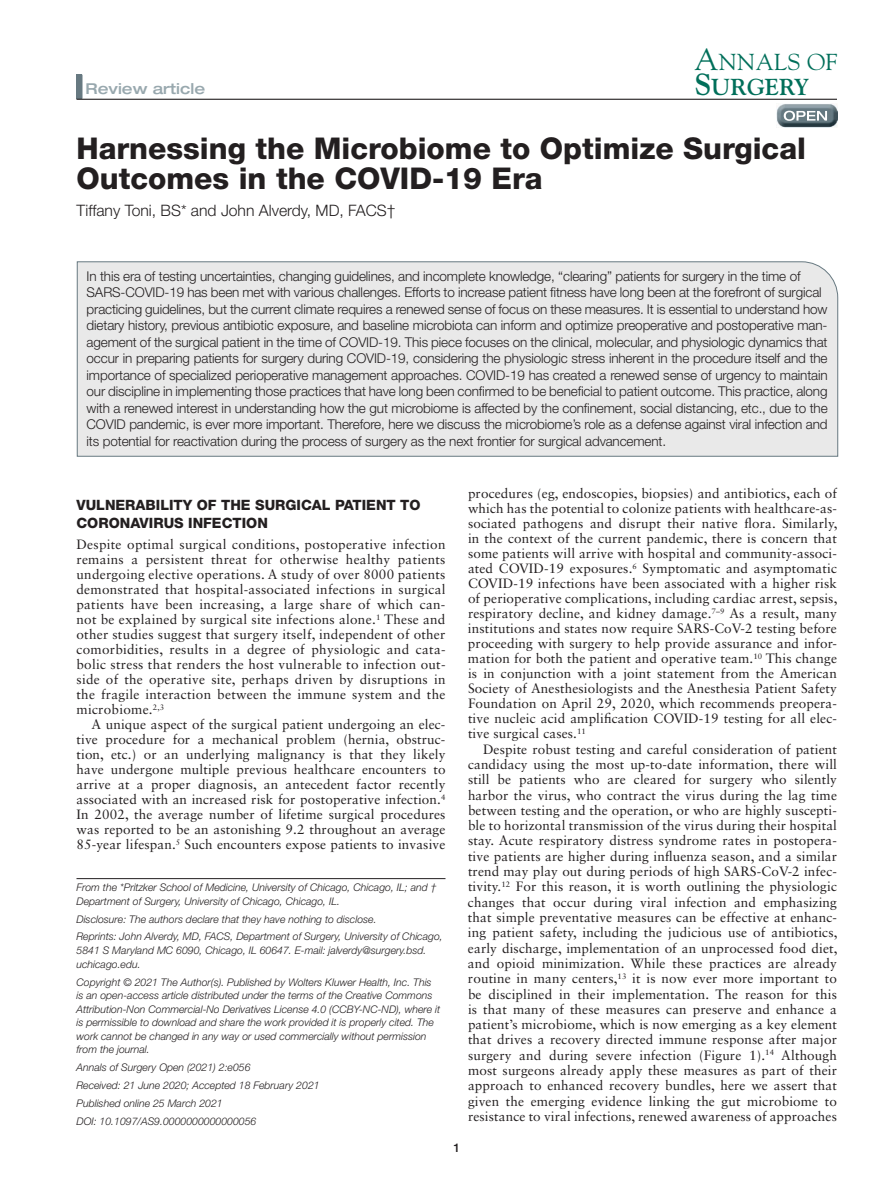
<style>
.page{position:relative;width:891px;height:1188px;background:#fff}
.page>*{position:absolute;margin:0;border:0;box-sizing:border-box;transform-origin:0 0}
.t1{font:800 30px/30px "Helvetica Neue LT Std";color:#231f20}
.t2{font:22.95px/25.2px "Goudy";letter-spacing:.01em;color:#016f5a}
.t3{font:300 15.75px "Helvetica Neue LT Std";color:#231f20}
.t4{font:500 expanded 15px "Helvetica Neue LT Std";color:#98a8ae}
.t5{font:800 14.25px/18px "Helvetica Neue LT Std";color:#231f20}
.t6{font:13.5px/15px "Sabon LT Std";letter-spacing:.01em;color:#231f20;text-align:justify}
.t7{font:300 13.5px/16.5px "Helvetica Neue LT Std";letter-spacing:-.01em;color:#231f20}
.t8{font:500 12px "Helvetica Neue LT Std";color:#231f20}
.t9{font:italic 300 10.5px/13.5px "Helvetica Neue LT Std";color:#231f20}
.s1{font-size:30.45px}
.s2{font-weight:700;font-size:30.45px}
.s3{font-weight:700}
</style>
<div class="page">
<div style="left:76px;top:74px;width:6px;height:25px;background:#677981"></div>
<hr style="left:76px;top:99px;width:761px;height:1px;background:#231f20">
<img style="left:776px;top:104px;width:61px;height:24px">
<svg style="left:784px;top:111px;width:43px;height:10px"></svg>
<hr style="left:76px;top:878px;width:370px;height:1px;background:#231f20">
<div style="left:76px;top:261px;width:762px;height:196px;background:#e9e9e9"></div>
<p class="t4" style="left:86px;top:80px;width:121px">Review article</p>
<h2 class="t2" style="left:694px;top:49px;width:144px"><span class="s1">A</span>NNALS OF<br><span class="s2">S</span><span class="s3">URGERY</span></h2>
<h1 class="t1" style="left:76px;top:134px;width:731px">Harnessing the Microbiome to Optimize Surgical<br>Outcomes in the COVID-19 Era</h1>
<p class="t3" style="left:76px;top:201px;width:321px">Tiffany Toni, BS* and John Alverdy, MD, FACS†</p>
<p class="t7" style="left:87px;top:267px;width:743px">In this era of testing uncertainties, changing guidelines, and incomplete knowledge, “clearing” patients for surgery in the time of SARS-COVID-19 has been met with various challenges. Efforts to increase patient fitness have long been at the forefront of surgical practicing guidelines, but the current climate requires a renewed sense of focus on these measures. It is essential to understand how dietary history, previous antibiotic exposure, and baseline microbiota can inform and optimize preoperative and postoperative man&shy;agement of the surgical patient in the time of COVID-19. This piece focuses on the clinical, molecular, and physiologic dynamics that occur in preparing patients for surgery during COVID-19, considering the physiologic stress inherent in the procedure itself and the importance of specialized perioperative management approaches. COVID-19 has created a renewed sense of urgency to maintain our discipline in implementing those practices that have long been confirmed to be beneficial to patient outcome. This practice, along with a renewed interest in understanding how the gut microbiome is affected by the confinement, social distancing, etc., due to the COVID pandemic, is ever more important. Therefore, here we discuss the microbiome’s role as a defense against viral infection and its potential for reactivation during the process of surgery as the next frontier for surgical advancement.</p>
<p class="t5" style="left:76px;top:496px;width:346px">VULNERABILITY OF THE SURGICAL PATIENT TO<br>CORONAVIRUS INFECTION</p>
<p class="t6" style="left:76px;top:537px;width:371px">Despite optimal surgical conditions, postoperative infection remains a persistent threat for otherwise healthy patients undergoing elective operations. A study of over 8000 patients demonstrated that hospital-associated infections in surgical patients have been increasing, a large share of which can&shy;not be explained by surgical site infections alone.<sup>1</sup> These and other studies suggest that surgery itself, independent of other comorbidities, results in a degree of physiologic and cata&shy;bolic stress that renders the host vulnerable to infection out&shy;side of the operative site, perhaps driven by disruptions in the fragile interaction between the immune system and the microbiome.<sup>2,3</sup></p>
<p class="t6" style="left:77px;top:717px;width:371px;text-indent:15px">A unique aspect of the surgical patient undergoing an elec&shy;tive procedure for a mechanical problem (hernia, obstruc&shy;tion, etc.) or an underlying malignancy is that they likely have undergone multiple previous healthcare encounters to arrive at a proper diagnosis, an antecedent factor recently associated with an increased risk for postoperative infection.<sup>4<br></sup>In 2002, the average number of lifetime surgical procedures was reported to be an astonishing 9.2 throughout an average 85-year lifespan.<sup>5</sup> Such encounters expose patients to invasive</p>
<p class="t9" style="left:76px;top:880px;width:362px">From the *Pritzker School of Medicine, University of Chicago, Chicago, IL; and †<br>Department of Surgery, University of Chicago, Chicago, IL.</p>
<p class="t9" style="left:76px;top:910px;width:368px;line-height:18px">Disclosure: The authors declare that they have nothing to disclose.<br>Reprints: John Alverdy, MD, FACS, Department of Surgery, University of Chicago,</p>
<p class="t9" style="left:76px;top:943px;width:351px">5841 S Maryland MC 6090, Chicago, IL 60647. E-mail: jalverdy@surgery.bsd. uchicago.edu.</p>
<p class="t9" style="left:76px;top:975px;width:365px">Copyright © 2021 The Author(s). Published by Wolters Kluwer Health, Inc. This is an open-access article distributed under the terms of the Creative Commons Attribution-Non Commercial-No Derivatives License 4.0 (CCBY-NC-ND), where it is permissible to download and share the work provided it is properly cited. The work cannot be changed in any way or used commercially without permission from the journal.</p>
<p class="t9" style="left:76px;top:1058px;width:245px;line-height:18px">Annals of Surgery Open (2021) 2:e056<br>Received: 21 June 2020; Accepted 18 February 2021<br>Published online 25 March 2021<br>DOI: 10.1097/AS9.0000000000000056</p>
<p class="t8" style="left:453px;top:1140px;width:8px">1</p>
<p class="t6" style="left:468px;top:486px;width:371px">procedures (eg, endoscopies, biopsies) and antibiotics, each of which has the potential to colonize patients with healthcare-as&shy;sociated pathogens and disrupt their native flora. Similarly, in the context of the current pandemic, there is concern that some patients will arrive with hospital and community-associ&shy;ated COVID-19 exposures.<sup>6</sup> Symptomatic and asymptomatic COVID-19 infections have been associated with a higher risk of perioperative complications, including cardiac arrest, sepsis, respiratory decline, and kidney damage.<sup>7–9</sup> As a result, many institutions and states now require SARS-CoV-2 testing before proceeding with surgery to help provide assurance and infor&shy;mation for both the patient and operative team.<sup>10</sup> This change is in conjunction with a joint statement from the American Society of Anesthesiologists and the Anesthesia Patient Safety Foundation on April 29, 2020, which recommends preopera&shy;tive nucleic acid amplification COVID-19 testing for all elec&shy;tive surgical cases.<sup>11</sup></p>
<p class="t6" style="left:468px;top:741px;width:371px;text-indent:15px">Despite robust testing and careful consideration of patient candidacy using the most up-to-date information, there will still be patients who are cleared for surgery who silently harbor the virus, who contract the virus during the lag time between testing and the operation, or who are highly suscepti&shy;ble to horizontal transmission of the virus during their hospital stay. Acute respiratory distress syndrome rates in postopera&shy;tive patients are higher during influenza season, and a similar trend may play out during periods of high SARS-CoV-2 infec&shy;tivity.<sup>12</sup> For this reason, it is worth outlining the physiologic changes that occur during viral infection and emphasizing that simple preventative measures can be effective at enhanc&shy;ing patient safety, including the judicious use of antibiotics, early discharge, implementation of an unprocessed food diet, and opioid minimization. While these practices are already routine in many centers,<sup>13</sup> it is now ever more important to be disciplined in their implementation. The reason for this is that many of these measures can preserve and enhance a patient’s microbiome, which is now emerging as a key element that drives a recovery directed immune response after major surgery and during severe infection (Figure 1).<sup>14</sup> Although most surgeons already apply these measures as part of their approach to enhanced recovery bundles, here we assert that given the emerging evidence linking the gut microbiome to resistance to viral infections, renewed awareness of approaches</p>
</div>
